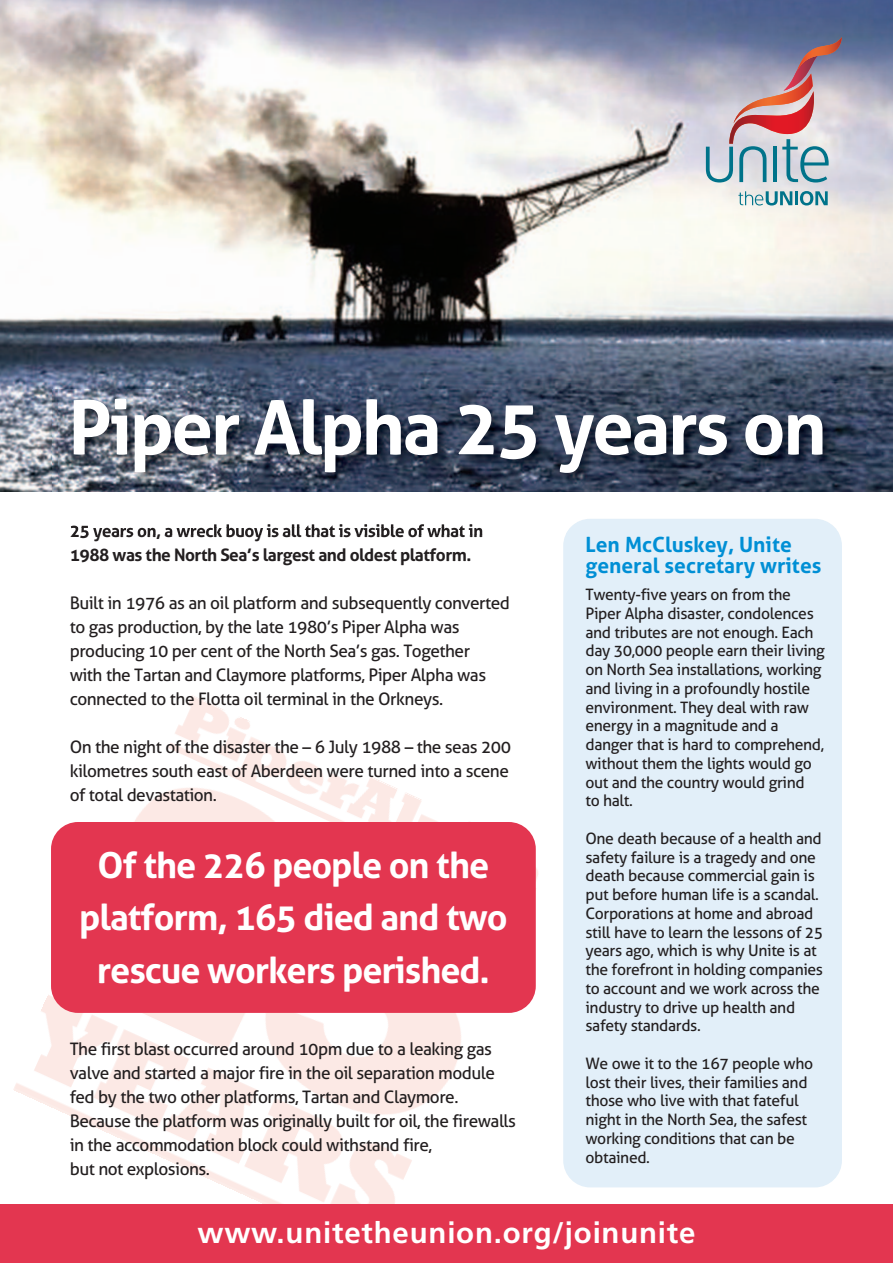
<style>
.page{position:relative;width:893px;height:1263px;background:#fff}
.page>*{position:absolute;margin:0;border:0;box-sizing:border-box;transform-origin:0 0}
.t1{font:700 74.85px "Aller";letter-spacing:-.035em;color:#fff}
.t2{font:700 36px/52.5px "Aller";letter-spacing:-.03em;color:#fff;text-align:center}
.t3{font:700 29.4px "Frutiger";letter-spacing:.03em;color:#fff}
.t4{font:700 21px/21px "Aller";color:#008fd5}
.t5{font:17.25px/24px "Aller";letter-spacing:-.03em;color:#231f20}
.t6{font:700 17.25px/24px "Aller";letter-spacing:-.03em;color:#231f20}
.t7{font:15.75px/18.8px "Aller";letter-spacing:-.025em;color:#231f20}
</style>
<div class="page">
<img style="left:13px;top:695px;width:525px;height:509px">
<div style="left:563px;top:519px;width:279px;height:668px;background:#e2eff9;border-radius:27px"></div>
<div style="left:51px;top:822px;width:485px;height:191px;background:#e33650;border-radius:27px"></div>
<div style="left:0;top:1204px;width:893px;height:59px;background:#e33650"></div>
<img style="left:0;top:0;width:893px;height:491px">
<hr style="left:795px;top:191px;width:3px;height:14px;background:#00738a">
<svg style="left:800px;top:191px;width:28px;height:14px"></svg>
<svg style="left:738px;top:191px;width:54px;height:14px"></svg>
<svg style="left:706px;top:37px;width:136px;height:145px;background:#b4a9b5"></svg>
<img style="left:796px;top:37px;width:46px;height:35px">
<img style="left:571px;top:491px;width:322px;height:1px">
<img style="left:53px;top:491px;width:518px;height:44px">
<img style="left:566px;top:527px;width:274px;height:8px">
<img style="left:53px;top:382px;width:840px;height:109px">
<img style="left:71px;top:526px;width:46px;height:9px">
<h1 class="t1" style="left:68px;top:384px;width:760px">Piper Alpha 25 years on</h1>
<p class="t6" style="left:70px;top:519px;width:415px">25 years on, a wreck buoy is all that is visible of what in<br>1988 was the North Sea’s largest and oldest platform.</p>
<p class="t5" style="left:70px;top:591px;width:442px">Built in 1976 as an oil platform and subsequently converted to gas production, by the late 1980’s Piper Alpha was producing 10 per cent of the North Sea’s gas. Together<br>with the Tartan and Claymore platforms, Piper Alpha was connected to the Flotta oil terminal in the Orkneys.</p>
<p class="t5" style="left:70px;top:735px;width:443px;text-align:justify">On the night of the disaster the – 6 July 1988 – the seas 200 kilometres south east of Aberdeen were turned into a scene of total devastation.</p>
<h2 class="t2" style="left:79px;top:839px;width:430px">Of the 226 people on the platform, 165 died and two rescue workers perished.</h2>
<p class="t5" style="left:70px;top:1037px;width:448px">The first blast occurred around 10pm due to a leaking gas valve and started a major fire in the oil separation module fed by the two other platforms, Tartan and Claymore.<br>Because the platform was originally built for oil, the firewalls in the accommodation block could withstand fire,<br>but not explosions.</p>
<h3 class="t4" style="left:585px;top:534px;width:237px">Len McCluskey, Unite general secretary writes</h3>
<p class="t7" style="left:585px;top:585px;width:241px">Twenty-five years on from the<br>Piper Alpha disaster, condolences and tributes are not enough. Each day 30,000 people earn their living on North Sea installations, working and living in a profoundly hostile environment. They deal with raw energy in a magnitude and a danger that is hard to comprehend, without them the lights would go out and the country would grind<br>to halt.</p>
<p class="t7" style="left:585px;top:829px;width:239px">One death because of a health and safety failure is a tragedy and one death because commercial gain is put before human life is a scandal.<br>Corporations at home and abroad still have to learn the lessons of 25 years ago, which is why Unite is at the forefront in holding companies to account and we work across the industry to drive up health and safety standards.</p>
<p class="t7" style="left:585px;top:1054px;width:229px">We owe it to the 167 people who lost their lives, their families and those who live with that fateful night in the North Sea, the safest working conditions that can be obtained.</p>
<h3 class="t3" style="left:197px;top:1221px;width:500px">www.unitetheunion.org/joinunite</h3>
</div>
